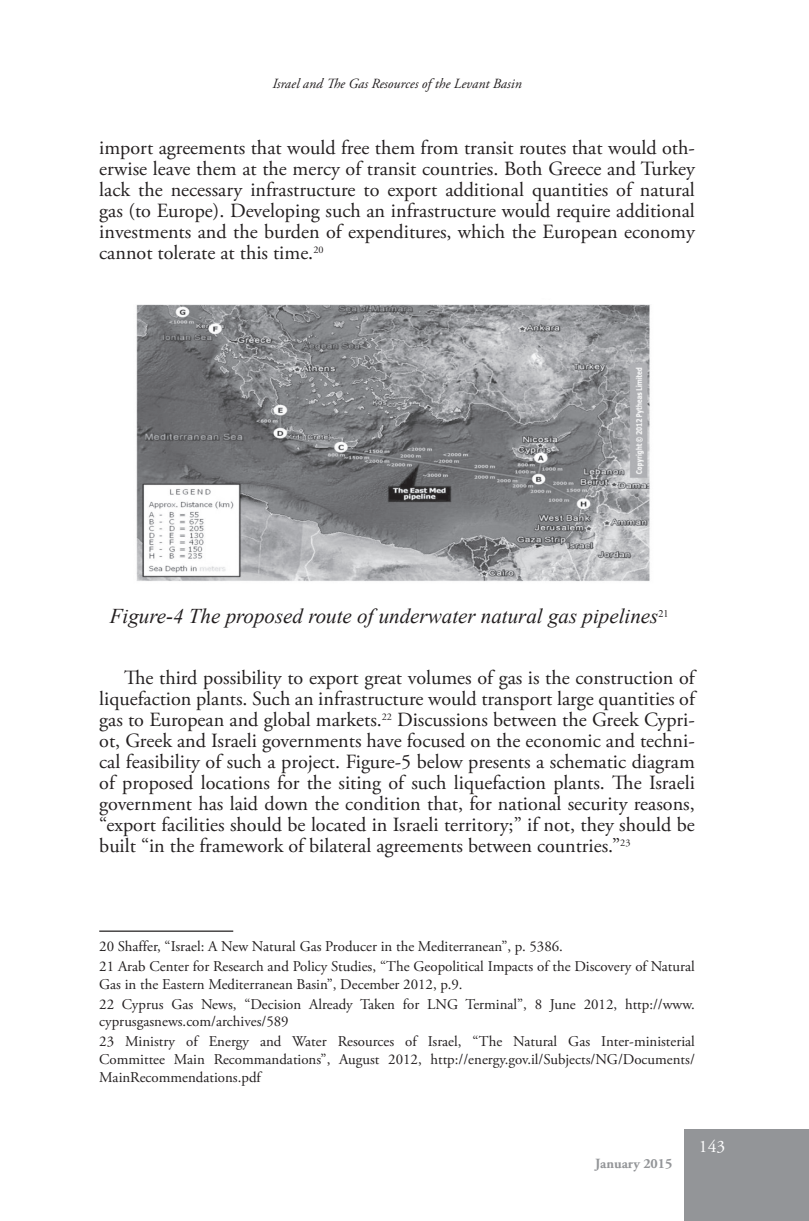
<style>
.page{position:relative;width:809px;height:1221px;background:#fff}
.page>*{position:absolute;margin:0;border:0;box-sizing:border-box;transform-origin:0 0}
.t1{font:italic 21px "Times New Roman";color:#231f20}
.t2{font:20.12px/21px "Adobe Garamond Pro";color:#231f20;text-align:justify}
.t3{font:17.5px "Adobe Garamond Pro";color:#fff}
.t4{font:14.88px/19.8px "Adobe Garamond Pro";color:#231f20}
.t5{font:italic 14px "Adobe Garamond Pro";color:#231f20}
.t6{font:700 14px "Adobe Garamond Pro";color:#939598}
</style>
<div class="page">
<div style="left:685px;top:1129px;width:124px;height:91px;background:#939598"></div>
<img style="left:136px;top:304px;width:514px;height:278px">
<hr style="left:99px;top:930px;width:134px;height:1px;background:#231f20">
<p class="t5" style="left:272px;top:75px;width:251px">Israel and The Gas Resources of the Levant Basin</p>
<p class="t2" style="left:99px;top:137px;width:597px">import agreements that would free them from transit routes that would oth&shy;erwise leave them at the mercy of transit countries. Both Greece and Turkey lack the necessary infrastructure to export additional quantities of natural gas (to Europe). Developing such an infrastructure would require additional investments and the burden of expenditures, which the European economy cannot tolerate at this time.<sup>20</sup></p>
<p class="t1" style="left:110px;top:601px;width:560px">Figure-4 The proposed route of underwater natural gas pipelines<sup>21</sup></p>
<p class="t2" style="left:99px;top:667px;width:597px;text-indent:25px">The third possibility to export great volumes of gas is the construction of liquefaction plants. Such an infrastructure would transport large quantities of gas to European and global markets.<sup>22</sup> Discussions between the Greek Cypri&shy;ot, Greek and Israeli governments have focused on the economic and techni&shy;cal feasibility of such a project. Figure-5 below presents a schematic diagram of proposed locations for the siting of such liquefaction plants. The Israeli government has laid down the condition that, for national security reasons, “export facilities should be located in Israeli territory;” if not, they should be built “in the framework of bilateral agreements between countries.”<sup>23</sup></p>
<p class="t4" style="left:99px;top:936px;width:597px">20 Shaffer, “Israel: A New Natural Gas Producer in the Mediterranean”, p. 5386.<br>21 Arab Center for Research and Policy Studies, “The Geopolitical Impacts of the Discovery of Natural</p>
<p class="t4" style="left:99px;top:974px;width:597px">Gas in the Eastern Mediterranean Basin”, December 2012, p.9.<br>22 Cyprus Gas News, “Decision Already Taken for LNG Terminal”, 8 June 2012, http://www.</p>
<p class="t4" style="left:99px;top:1012px;width:597px">cyprusgasnews.com/archives/589<br>23 Ministry of Energy and Water Resources of Israel, “The Natural Gas Inter-ministerial</p>
<p class="t4" style="left:99px;top:1050px;width:597px;line-height:17.8px">Committee Main Recommandations”, August 2012, http://energy.gov.il/Subjects/NG/Documents/<br>MainRecommendations.pdf</p>
<p class="t6" style="left:595px;top:1155px;width:79px">January 2015</p>
<p class="t3" style="left:699px;top:1135px;width:28px">143</p>
</div>
